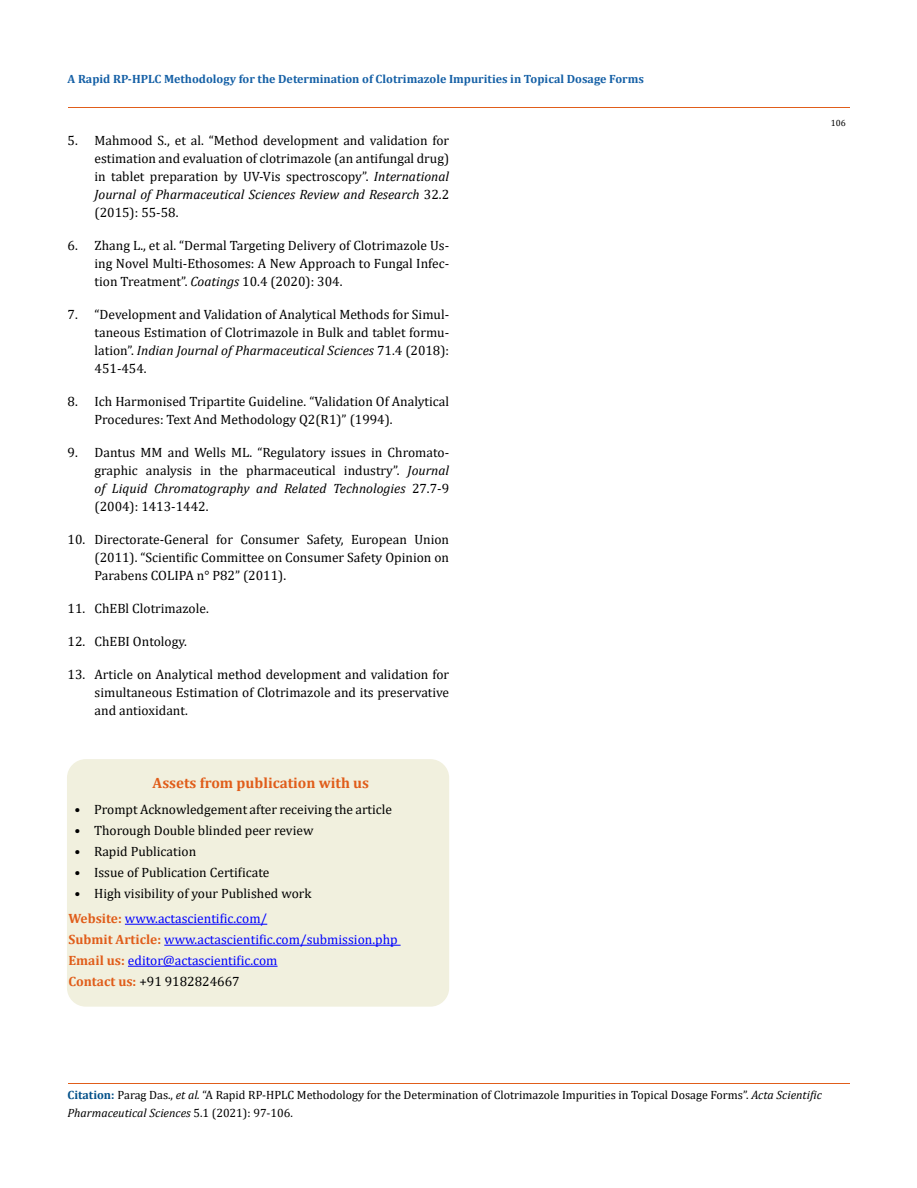
<style>
.page{position:relative;width:917px;height:1188px;background:#fff}
.page>*{position:absolute;margin:0;border:0;box-sizing:border-box;transform-origin:0 0}
.t1{font:700 15px "Cambria";color:#e05d1a}
.t2{font:13.5px/18px "Cambria";color:#000;text-align:justify}
.t3{font:13.5px/21px "Cambria";color:#00f}
.t4{font:12px/18px "Cambria";color:#000}
.t5{font:700 12px "Cambria";color:#1560a6}
.t6{font:9px "Cambria";color:#000}
.s1{font-style:italic}
.s2{font-weight:700;color:#e05d1a}
.s3{color:#000}
.s4{font-weight:700;color:#035089}
</style>
<div class="page">
<div style="left:68px;top:760px;width:380px;height:246px;background:#f1f0de;border-radius:18px"></div>
<div style="left:67px;top:759px;width:382px;height:248px;border:2px solid #f1f0de;border-radius:18px"></div>
<hr style="left:125px;top:924px;width:142px;height:1px;background:#00f">
<hr style="left:164px;top:945px;width:236px;height:1px;background:#00f">
<hr style="left:128px;top:966px;width:149px;height:1px;background:#00f">
<hr style="left:68px;top:108px;width:781px;height:1px;background:#e05d1a">
<hr style="left:68px;top:1083px;width:781px;height:1px;background:#e05d1a">
<p class="t5" style="left:68px;top:70px;width:578px">A Rapid RP-HPLC Methodology for the Determination of Clotrimazole Impurities in Topical Dosage Forms</p>
<p class="t2" style="left:94px;top:132px;width:356px;text-indent:-27px">5. Mahmood S., et al. “Method development and validation for estimation and evaluation of clotrimazole (an antifungal drug) in tablet preparation by UV-Vis spectroscopy”. <span class="s1">International Journal of Pharmaceutical Sciences Review and Research</span> 32.2 (2015): 55-58.</p>
<p class="t2" style="left:94px;top:237px;width:356px;text-indent:-27px">6. Zhang L., et al. “Dermal Targeting Delivery of Clotrimazole Us&shy;ing Novel Multi-Ethosomes: A New Approach to Fungal Infec&shy;tion Treatment”. <span class="s1">Coatings</span> 10.4 (2020): 304.</p>
<p class="t2" style="left:94px;top:306px;width:356px;text-indent:-27px">7. “Development and Validation of Analytical Methods for Simul&shy;taneous Estimation of Clotrimazole in Bulk and tablet formu&shy;lation”. <span class="s1">Indian Journal of Pharmaceutical Sciences</span> 71.4 (2018):<br>451-454.</p>
<p class="t2" style="left:94px;top:393px;width:356px;text-indent:-27px">8. Ich Harmonised Tripartite Guideline. “Validation Of Analytical<br>Procedures: Text And Methodology Q2(R1)” (1994).</p>
<p class="t2" style="left:94px;top:444px;width:356px;text-indent:-27px">9. Dantus MM and Wells ML. “Regulatory issues in Chromato&shy;graphic analysis in the pharmaceutical industry”. <span class="s1">Journal of Liquid Chromatography and Related Technologies</span> 27.7-9 (2004): 1413-1442.</p>
<p class="t2" style="left:94px;top:531px;width:356px;text-indent:-27px">10. Directorate-General for Consumer Safety, European Union (2011). “Scientific Committee on Consumer Safety Opinion on Parabens COLIPA n° P82” (2011).</p>
<p class="t2" style="left:68px;top:600px;width:143px">11. ChEBl Clotrimazole.</p>
<p class="t2" style="left:68px;top:633px;width:121px">12. ChEBI Ontology.</p>
<p class="t2" style="left:94px;top:666px;width:356px;text-indent:-27px">13. Article on Analytical method development and validation for simultaneous Estimation of Clotrimazole and its preservative and antioxidant.</p>
<p class="t1" style="left:153px;top:772px;width:218px">Assets from publication with us</p>
<p class="t2" style="left:75px;top:800px;width:319px">• Prompt Acknowledgement after receiving the article</p>
<p class="t2" style="left:75px;top:821px;width:240px">• Thorough Double blinded peer review</p>
<p class="t2" style="left:75px;top:842px;width:123px">• Rapid Publication</p>
<p class="t2" style="left:75px;top:863px;width:196px">• Issue of Publication Certificate</p>
<p class="t2" style="left:75px;top:884px;width:238px">• High visibility of your Published work</p>
<p class="t3" style="left:68px;top:908px;width:330px"><span class="s2">Website:</span> www.actascientific.com/<br><span class="s2">Submit Article:</span> www.actascientific.com/submission.php <span class="s2">Email us:</span> editor@actascientific.com<br><span class="s2">Contact us:</span> <span class="s3">+91 9182824667</span></p>
<p class="t6" style="left:830px;top:118px;width:16px">106</p>
<p class="t4" style="left:68px;top:1086px;width:756px"><span class="s4">Citation:</span> Parag Das., <span class="s1">et al.</span> “A Rapid RP-HPLC Methodology for the Determination of Clotrimazole Impurities in Topical Dosage Forms”. <span class="s1">Acta Scientific<br>Pharmaceutical Sciences</span> 5.1 (2021): 97-106.</p>
</div>
